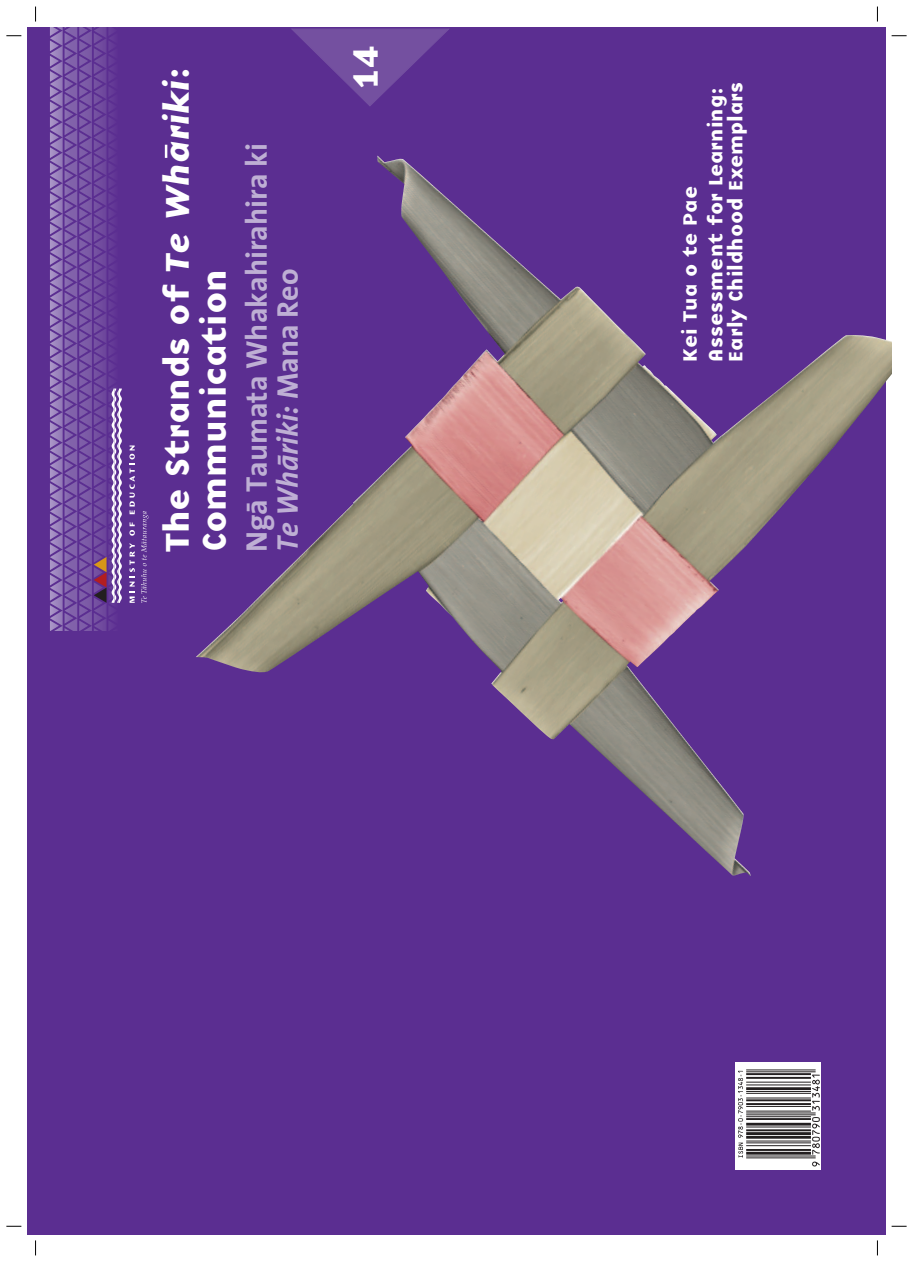
<style>
.page{position:relative;width:913px;height:1262px;background:#fff}
.page>*{position:absolute;margin:0;border:0;box-sizing:border-box;transform-origin:0 0}
.t1{font:36px "Base Nine B";color:#fff}
.t2{font:34px/37px "Base Nine B";color:#fff}
.t3{font:30px/31px "The Sans NZ Bold";color:#beafd4}
.t4{font:20px/25.7px "Base Nine B";color:#fff}
.s1{font-family:"Base Nine BI"}
.s2{font-style:italic}
</style>
<div class="page">
<div style="left:27px;top:27px;width:859px;height:1208px;background:#5b2e91"></div>
<svg style="left:291px;top:28px;width:158px;height:78px"></svg>
<div style="left:736px;top:1062px;width:85px;height:108px;background:#fff"></div>
<svg style="left:165px;top:145px;width:2px;height:13px"></svg>
<svg style="left:738px;top:1070px;width:82px;height:92px"></svg>
<svg style="left:738px;top:1071px;width:5px;height:87px"></svg>
<svg style="left:812px;top:1162px;width:8px;height:5px"></svg>
<hr style="left:746px;top:1157px;width:70px;height:1px;background:#231f20">
<hr style="left:746px;top:1156px;width:70px;height:1px;background:#231f20">
<hr style="left:746px;top:1152px;width:65px;height:3px;background:#231f20">
<hr style="left:746px;top:1149px;width:65px;height:2px;background:#231f20">
<hr style="left:746px;top:1145px;width:65px;height:1px;background:#231f20">
<hr style="left:746px;top:1142px;width:65px;height:1px;background:#231f20">
<hr style="left:746px;top:1141px;width:65px;height:1px;background:#231f20">
<hr style="left:746px;top:1136px;width:65px;height:3px;background:#231f20">
<hr style="left:746px;top:1132px;width:65px;height:3px;background:#231f20">
<hr style="left:746px;top:1129px;width:65px;height:2px;background:#231f20">
<hr style="left:746px;top:1127px;width:65px;height:1px;background:#231f20">
<hr style="left:746px;top:1123px;width:65px;height:3px;background:#231f20">
<svg style="left:812px;top:1117px;width:8px;height:38px"></svg>
<hr style="left:746px;top:1118px;width:65px;height:2px;background:#231f20">
<hr style="left:746px;top:1116px;width:65px;height:1px;background:#231f20">
<hr style="left:746px;top:1114px;width:70px;height:1px;background:#231f20">
<hr style="left:746px;top:1113px;width:70px;height:1px;background:#231f20">
<hr style="left:746px;top:1111px;width:65px;height:1px;background:#231f20">
<hr style="left:746px;top:1106px;width:65px;height:1px;background:#231f20">
<hr style="left:746px;top:1103px;width:65px;height:2px;background:#231f20">
<hr style="left:746px;top:1099px;width:65px;height:2px;background:#231f20">
<hr style="left:746px;top:1098px;width:65px;height:1px;background:#231f20">
<hr style="left:746px;top:1093px;width:65px;height:1px;background:#231f20">
<hr style="left:746px;top:1091px;width:65px;height:1px;background:#231f20">
<hr style="left:746px;top:1087px;width:65px;height:3px;background:#231f20">
<hr style="left:746px;top:1085px;width:65px;height:1px;background:#231f20">
<hr style="left:746px;top:1082px;width:65px;height:1px;background:#231f20">
<svg style="left:812px;top:1075px;width:8px;height:36px"></svg>
<hr style="left:746px;top:1077px;width:65px;height:2px;background:#231f20">
<hr style="left:746px;top:1073px;width:65px;height:2px;background:#231f20">
<hr style="left:746px;top:1071px;width:70px;height:1px;background:#231f20">
<hr style="left:746px;top:1069px;width:70px;height:1px;background:#231f20">
<svg style="left:50px;top:27px;width:85px;height:604px"></svg>
<svg style="left:141px;top:511px;width:8px;height:92px"></svg>
<svg style="left:130px;top:543px;width:5px;height:60px"></svg>
<svg style="left:130px;top:522px;width:5px;height:14px"></svg>
<svg style="left:130px;top:445px;width:5px;height:69px"></svg>
<svg style="left:94px;top:389px;width:28px;height:214px"></svg>
<svg style="left:65px;top:557px;width:12px;height:46px"></svg>
<img style="left:196px;top:156px;width:696px;height:720px">
<svg style="left:35px;top:1240px;width:1px;height:15px"></svg>
<svg style="left:35px;top:7px;width:1px;height:15px"></svg>
<svg style="left:877px;top:1240px;width:1px;height:15px"></svg>
<svg style="left:877px;top:7px;width:1px;height:15px"></svg>
<svg style="left:6px;top:1226px;width:15px;height:1px"></svg>
<svg style="left:892px;top:1226px;width:15px;height:1px"></svg>
<svg style="left:6px;top:35px;width:15px;height:2px"></svg>
<svg style="left:892px;top:35px;width:15px;height:2px"></svg>
<h2 class="t2" style="left:161px;top:552px;width:489px;rotate:-90deg">The Strands of <span class="s1">Te Whariki</span>:<br>Communication</h2>
<h3 class="t3" style="left:244px;top:552px;width:411px;rotate:-90deg">Ngà Taumata Whakahirahira ki<br><span class="s2">Te Whàriki:</span> Mana Reo</h3>
<h1 class="t1" style="left:350px;top:90px;width:47px;rotate:-90deg">14</h1>
<p class="t4" style="left:679px;top:362px;width:277px;rotate:-90deg">Kei Tua o te Pae<br>Assessment for Learning:</p>
<p class="t4" style="left:724px;top:362px;width:282px;rotate:-90deg">Early Childhood Exemplars</p>
</div>
